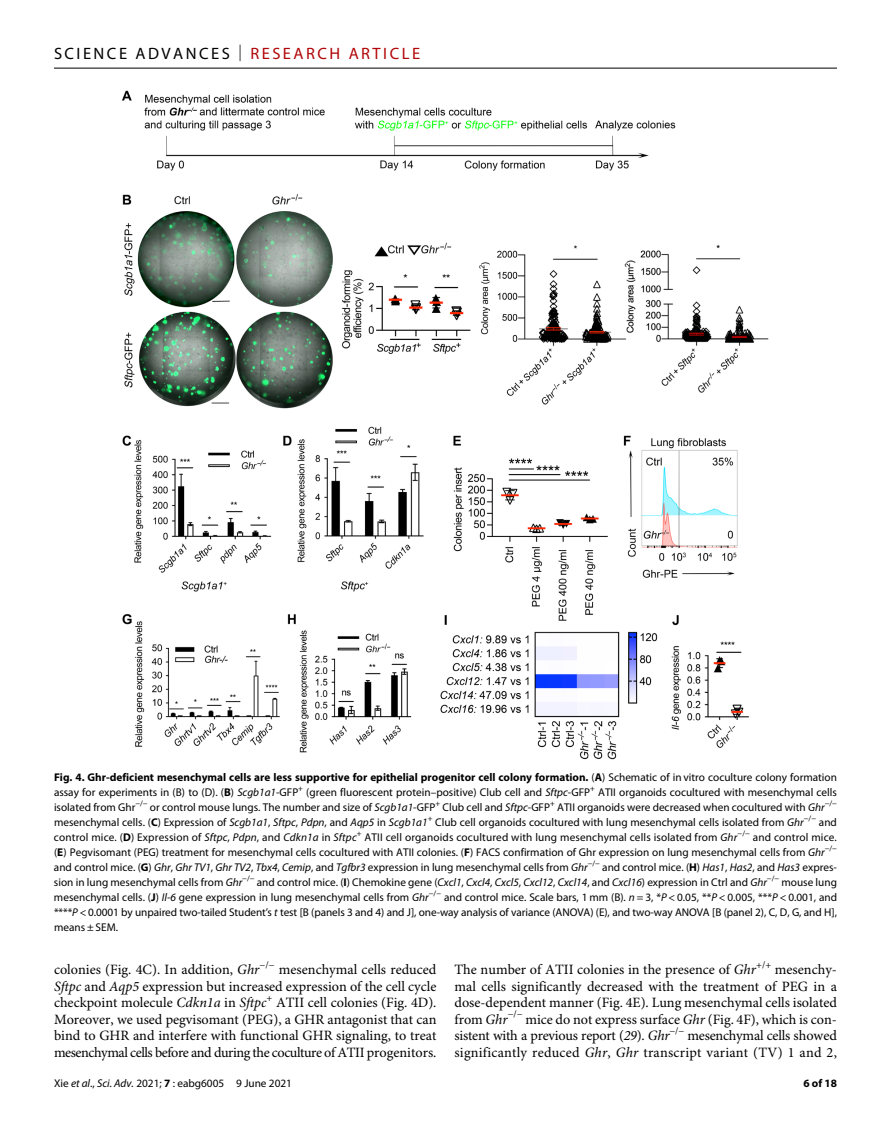
<style>
.page{position:relative;width:891px;height:1134px;background:#fff}
.page>*{position:absolute;margin:0;border:0;box-sizing:border-box;transform-origin:0 0}
.t1{font:16.5px "Myriad Pro";letter-spacing:.15em;color:#000}
.t2{font:14.25px/16.5px "Minion Pro";color:#000;text-align:justify}
.t3{font:11.25px/15px "Myriad Pro";letter-spacing:-.01em;color:#000;text-align:justify}
.t4{font:700 11.25px "Myriad Pro";color:#000}
.s1{font-weight:300}
.s2{color:#b10508}
.s3{font-weight:700}
.s4{font-style:italic}
</style>
<div class="page">
<hr style="left:54px;top:68px;width:783px;height:1px;background:#000">
<img style="left:122px;top:90px;width:647px;height:670px">
<h1 class="t1" style="left:54px;top:40px;width:368px">SCIENCE ADVANCES <span class="s1">|</span> <span class="s2">RESEARCH ARTICLE</span></h1>
<p class="t3" style="left:54px;top:770px;width:785px"><span class="s3">Fig. 4. Ghr-deficient mesenchymal cells are less supportive for epithelial progenitor cell colony formation.</span> (<span class="s3">A</span>) Schematic of in vitro coculture colony formation assay for experiments in (B) to (D). (<span class="s3">B</span>) <span class="s4">Scgb1a1</span>-GFP<sup>+</sup> (green fluorescent protein–positive) Club cell and <span class="s4">Sftpc</span>-GFP<sup>+</sup> ATII organoids cocultured with mesenchymal cells isolated from Ghr<sup>−/−</sup> or control mouse lungs. The number and size of <span class="s4">Scgb1a1</span>-GFP<sup>+</sup> Club cell and <span class="s4">Sftpc</span>-GFP<sup>+</sup> ATII organoids were decreased when cocultured with <span class="s4">Ghr</span><sup>−/− </sup>mesenchymal cells. (<span class="s3">C</span>) Expression of <span class="s4">Scgb1a1</span>, <span class="s4">Sftpc</span>, <span class="s4">Pdpn</span>, and <span class="s4">Aqp5</span> in <span class="s4">Scgb1a1</span><sup>+</sup> Club cell organoids cocultured with lung mesenchymal cells isolated from <span class="s4">Ghr</span><sup>−/−</sup> and control mice. (<span class="s3">D</span>) Expression of <span class="s4">Sftpc</span>, <span class="s4">Pdpn</span>, and <span class="s4">Cdkn1a</span> in <span class="s4">Sftpc</span><sup>+</sup> ATII cell organoids cocultured with lung mesenchymal cells isolated from <span class="s4">Ghr</span><sup>−/−</sup> and control mice. (<span class="s3">E</span>) Pegvisomant (PEG) treatment for mesenchymal cells cocultured with ATII colonies. (<span class="s3">F</span>) FACS confirmation of Ghr expression on lung mesenchymal cells from <span class="s4">Ghr</span><sup>−/− </sup>and control mice. (<span class="s3">G</span>) <span class="s4">Ghr</span>, <span class="s4">Ghr TV1</span>, <span class="s4">Ghr TV2</span>, <span class="s4">Tbx4</span>, <span class="s4">Cemip</span>, and <span class="s4">Tgfbr3</span> expression in lung mesenchymal cells from <span class="s4">Ghr</span><sup>−/−</sup> and control mice. (<span class="s3">H</span>) <span class="s4">Has1</span>, <span class="s4">Has2</span>, and <span class="s4">Has3</span> expres&shy;sion in lung mesenchymal cells from <span class="s4">Ghr</span><sup>−/−</sup> and control mice. (<span class="s3">I</span>) Chemokine gene (<span class="s4">Cxcl1</span>, <span class="s4">Cxcl4</span>, <span class="s4">Cxcl5</span>, <span class="s4">Cxcl12</span>, <span class="s4">Cxcl14</span>, and <span class="s4">Cxcl16</span>) expression in Ctrl and <span class="s4">Ghr</span><sup>−/−</sup> mouse lung mesenchymal cells. (<span class="s3">J</span>) <span class="s4">Il-6</span> gene expression in lung mesenchymal cells from <span class="s4">Ghr</span><sup>−/−</sup> and control mice. Scale bars, 1 mm (B). <span class="s4">n</span> = 3, *<span class="s4">P</span> &lt; 0.05, **<span class="s4">P</span> &lt; 0.005, ***<span class="s4">P</span> &lt; 0.001, and ****<span class="s4">P</span> &lt; 0.0001 by unpaired two-tailed Student’s <span class="s4">t</span> test [B (panels 3 and 4) and J], one-way analysis of variance (ANOVA) (E), and two-way ANOVA [B (panel 2), C, D, G, and H], means ± SEM.</p>
<p class="t2" style="left:54px;top:963px;width:384px">colonies (Fig. 4C). In addition, <span class="s4">Ghr</span><sup>−/−</sup> mesenchymal cells reduced <span class="s4">Sftpc</span> and <span class="s4">Aqp5</span> expression but increased expression of the cell cycle checkpoint molecule <span class="s4">Cdkn1a</span> in <span class="s4">Sftpc</span><sup>+</sup> ATII cell colonies (Fig. 4D).<br>Moreover, we used pegvisomant (PEG), a GHR antagonist that can bind to GHR and interfere with functional GHR signaling, to treat mesenchymal cells before and during the coculture of ATII progenitors.</p>
<p class="t2" style="left:454px;top:963px;width:384px">The number of ATII colonies in the presence of <span class="s4">Ghr</span><sup>+/+</sup> mesenchy&shy;mal cells significantly decreased with the treatment of PEG in a dose-dependent manner (Fig. 4E). Lung mesenchymal cells isolated from <span class="s4">Ghr</span><sup>−/−</sup> mice do not express surface <span class="s4">Ghr</span> (Fig. 4F), which is con&shy;sistent with a previous report (<span class="s4">29</span>). <span class="s4">Ghr</span><sup>−/−</sup> mesenchymal cells showed significantly reduced <span class="s4">Ghr</span>, <span class="s4">Ghr</span> transcript variant (TV) 1 and 2,</p>
<p class="t3" style="left:54px;top:1076px;width:240px">Xie <span class="s4">et al</span>., <span class="s4">Sci. Adv.</span> 2021; <span class="s3">7</span> : eabg6005 9 June 2021</p>
<p class="t4" style="left:803px;top:1074px;width:35px">6 of 18</p>
</div>
